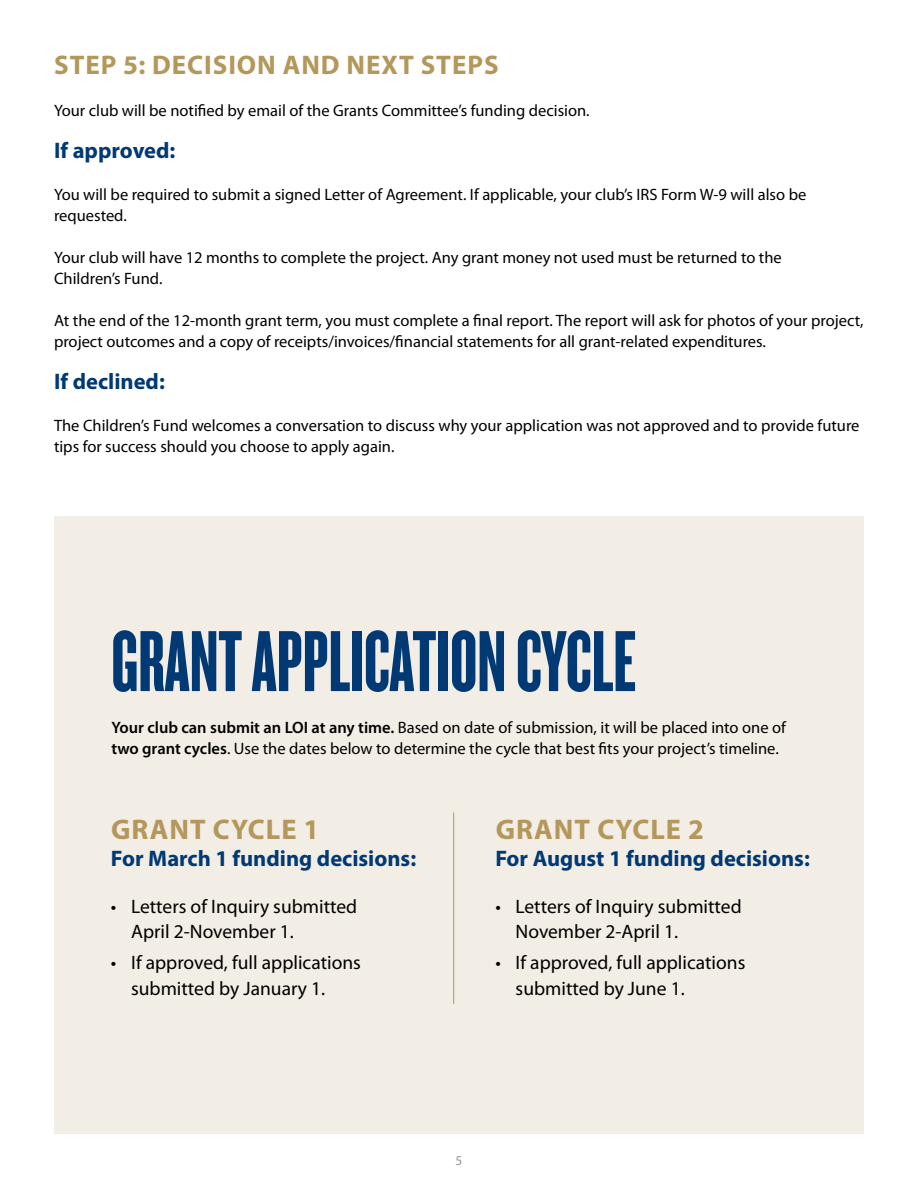
<style>
.page{position:relative;width:918px;height:1188px;background:#fff}
.page>*{position:absolute;margin:0;border:0;box-sizing:border-box;transform-origin:0 0}
.t1{font:90px "Knockout 67 Full Bantamwt";color:#003974}
.t2{font:700 28.5px "Myriad Pro";letter-spacing:.035em;color:#b4975a}
.t3{font:700 27px "Myriad Pro";letter-spacing:.035em;color:#b4975a}
.t4{font:700 22.5px "Myriad Pro";color:#003974}
.t5{font:19.5px/25.5px "Myriad Pro";color:#000}
.t6{font:16.5px/21px "Myriad Pro";color:#000}
.t7{font:13.5px "Myriad Pro";color:#939598}
.s1{font-weight:600}
</style>
<div class="page">
<div style="left:55px;top:516px;width:809px;height:618px;background:#f2ede5"></div>
<hr style="left:453px;top:813px;width:1px;height:191px;background:#b4975a">
<h3 class="t3" style="left:54px;top:48px;width:446px">STEP 5: DECISION AND NEXT STEPS</h3>
<p class="t6" style="left:54px;top:100px;width:537px">Your club will be notified by email of the Grants Committee’s funding decision.</p>
<h3 class="t4" style="left:54px;top:136px;width:123px">If approved:</h3>
<p class="t6" style="left:54px;top:184px;width:754px">You will be required to submit a signed Letter of Agreement. If applicable, your club’s IRS Form W-9 will also be requested.</p>
<p class="t6" style="left:54px;top:247px;width:729px">Your club will have 12 months to complete the project. Any grant money not used must be returned to the<br>Children’s Fund.</p>
<p class="t6" style="left:54px;top:310px;width:811px">At the end of the 12-month grant term, you must complete a final report. The report will ask for photos of your project, project outcomes and a copy of receipts/invoices/financial statements for all grant-related expenditures.</p>
<h3 class="t4" style="left:54px;top:367px;width:112px">If declined:</h3>
<p class="t6" style="left:54px;top:415px;width:807px">The Children’s Fund welcomes a conversation to discuss why your application was not approved and to provide future tips for success should you choose to apply again.</p>
<h1 class="t1" style="left:111px;top:608px;width:526px">GRANT APPLICATION CYCLE</h1>
<p class="t6" style="left:111px;top:717px;width:676px"><span class="s1">Your club can submit an LOI at any time.</span> Based on date of submission, it will be placed into one of <span class="s1">two grant cycles</span>. Use the dates below to determine the cycle that best fits your project’s timeline.</p>
<h2 class="t2" style="left:111px;top:810px;width:210px">GRANT CYCLE 1</h2>
<h3 class="t4" style="left:111px;top:844px;width:307px">For March 1 funding decisions:</h3>
<p class="t5" style="left:131px;top:893px;width:228px;text-indent:-20px">• Letters of Inquiry submitted<br>April 2-November 1.</p>
<p class="t5" style="left:131px;top:950px;width:231px;text-indent:-20px">• If approved, full applications submitted by January 1.</p>
<h2 class="t2" style="left:496px;top:810px;width:210px">GRANT CYCLE 2</h2>
<h3 class="t4" style="left:495px;top:844px;width:316px">For August 1 funding decisions:</h3>
<p class="t5" style="left:516px;top:893px;width:228px;text-indent:-20px">• Letters of Inquiry submitted<br>November 2-April 1.</p>
<p class="t5" style="left:516px;top:950px;width:231px;text-indent:-20px">• If approved, full applications submitted by June 1.</p>
<p class="t7" style="left:456px;top:1152px;width:8px">5</p>
</div>
